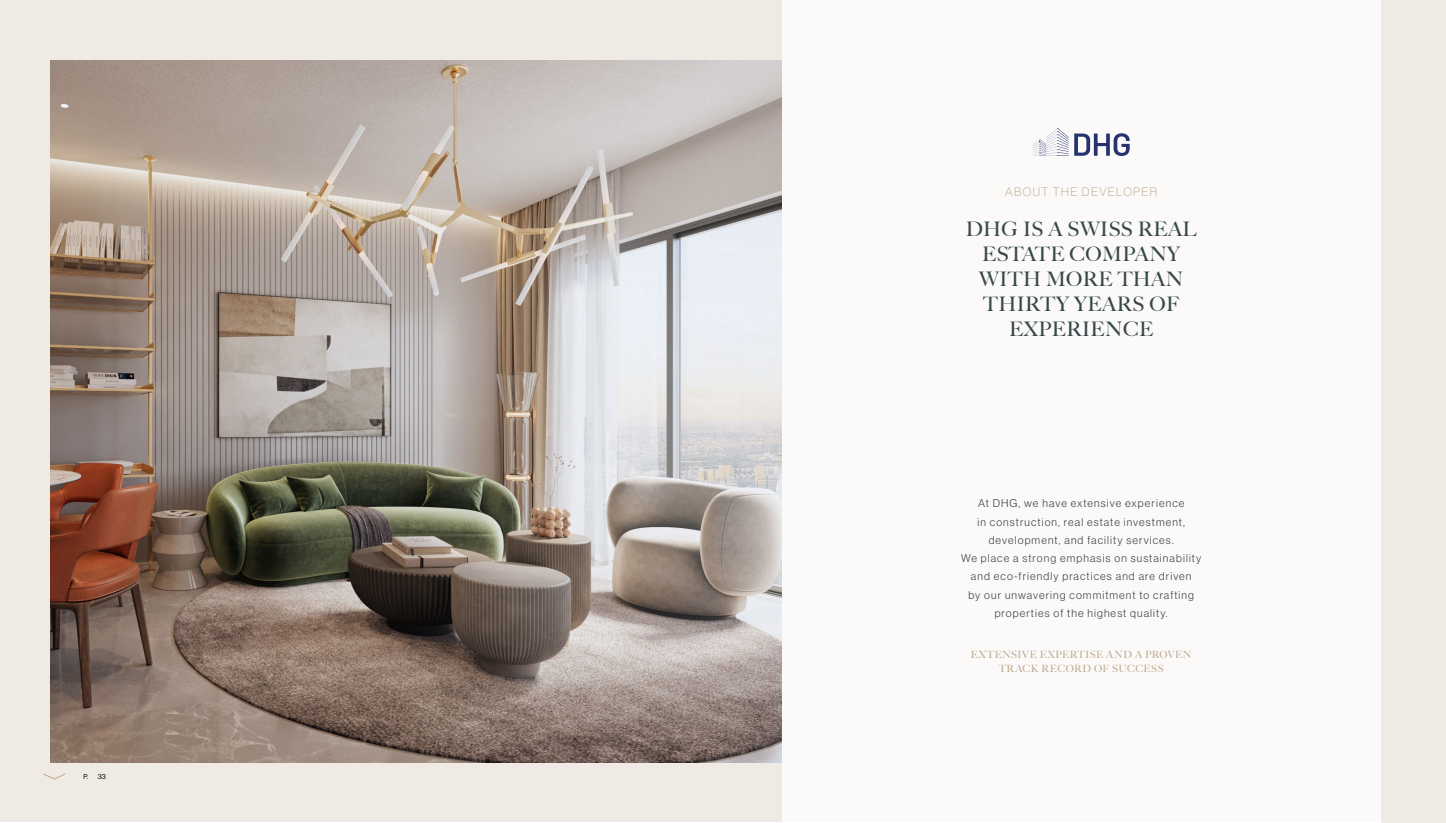
<style>
.page{position:relative;width:1446px;height:823px;background:#fff}
.page>*{position:absolute;margin:0;border:0;box-sizing:border-box;transform-origin:0 0}
.t1{font:20px/25px "Big Caslon FB";letter-spacing:.02em;color:#36474a;text-align:center}
.t2{font:12px "N Haas Grotesk DS Pro 35 X Lt";letter-spacing:.115em;color:#bfa991}
.t3{font:11px/18.3px "N Haas Grotesk DS Pro 45 Lt";letter-spacing:.1em;color:#414042;text-align:center}
.t4{font:10px/14.6px "Big Caslon FB";letter-spacing:.045em;color:#bfa991;text-align:center}
.t5{font:6.9px "N Haas Grotesk DS Pro 55 Rg";color:#000}
</style>
<div class="page">
<div style="left:1381px;top:0;width:65px;height:822px;background:#efeae3"></div>
<div style="left:781px;top:0;width:600px;height:821px;background:#fbfaf9"></div>
<div style="left:0;top:0;width:781px;height:821px;background:#efeae3"></div>
<img style="left:50px;top:60px;width:731px;height:702px">
<svg style="left:1033px;top:128px;width:35px;height:28px"></svg>
<svg style="left:1074px;top:133px;width:55px;height:23px"></svg>
<svg style="left:43px;top:773px;width:23px;height:6px"></svg>
<p class="t5" style="left:83px;top:772px;width:24px">P. 33</p>
<p class="t2" style="left:1005px;top:185px;width:154px">ABOUT THE DEVELOPER</p>
<h1 class="t1" style="left:965px;top:216px;width:233px">DHG IS A SWISS REAL<br>ESTATE COMPANY<br>WITH MORE THAN<br>THIRTY YEARS OF<br>EXPERIENCE</h1>
<p class="t3" style="left:961px;top:494px;width:242px">At DHG, we have extensive experience<br>in construction, real estate investment, development, and facility services.<br>We place a strong emphasis on sustainability and eco-friendly practices and are driven<br>by our unwavering commitment to crafting properties of the highest quality.</p>
<p class="t4" style="left:971px;top:646px;width:222px">EXTENSIVE EXPERTISE AND A PROVEN<br>TRACK RECORD OF SUCCESS</p>
</div>
